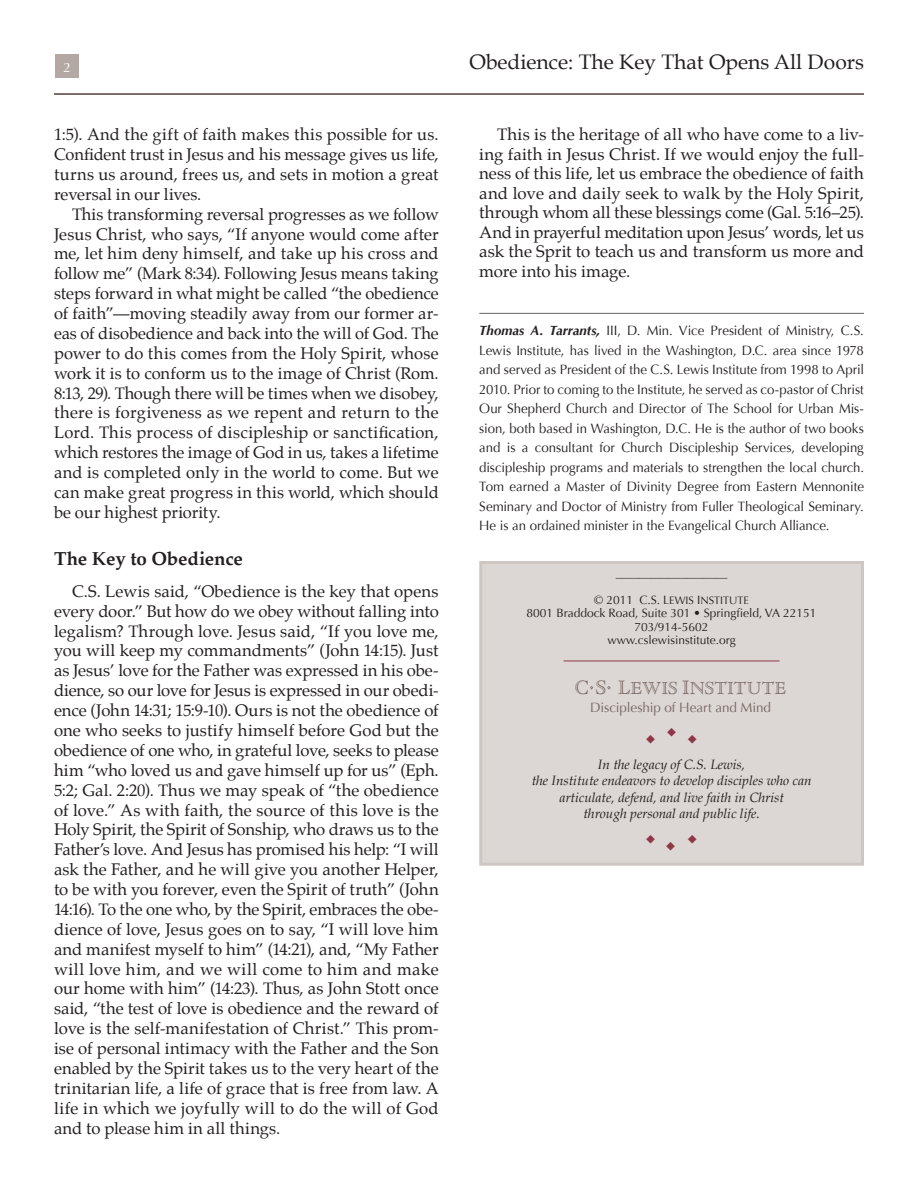
<style>
.page{position:relative;width:918px;height:1188px;background:#fff}
.page>*{position:absolute;margin:0;border:0;box-sizing:border-box;transform-origin:0 0}
.t1{font:21px "Book Antiqua";color:#231f20}
.t2{font:18.9px "Cloister Std Open Face SC900";letter-spacing:.005em;color:#776762}
.t3{font:700 18.75px "Palatino";letter-spacing:-.005em;color:#231f20}
.t4{font:16.5px/20px "Palatino";letter-spacing:.005em;color:#231f20;text-align:justify}
.t5{font:13.5px/19.5px "Optima";letter-spacing:-.005em;color:#231f20;text-align:justify}
.t6{font:italic 13.5px/16.5px "Book Antiqua";color:#231f20;text-align:center}
.t7{font:13.5px "Optima";letter-spacing:-.005em;color:#776762}
.t8{font:13.5px "Optima";color:#fff}
.t9{font:12px/13.5px "Optima";color:#231f20;text-align:center}
.t10{font:10.8px "Optima Regular SC900";color:#231f20}
.s1{font-weight:700;font-style:italic}
.s2{font-family:"Optima";font-size:12px}
.s3{font-size:12px}
.s4{font-size:21px}
</style>
<div class="page">
<div style="left:55px;top:54px;width:24px;height:24px;background:#b3a8a4"></div>
<hr style="left:54px;top:94px;width:810px;height:1px;background:#776762">
<hr style="left:479px;top:313px;width:385px;height:1px;background:#636366">
<div style="left:479px;top:561px;width:385px;height:305px;background:#dcd7d4;border:3px solid #cec6c3"></div>
<hr style="left:564px;top:661px;width:216px;height:1px;background:#8d3747">
<p class="t8" style="left:63px;top:60px;width:9px">2</p>
<p class="t1" style="left:469px;top:49px;width:396px">Obedience: The Key That Opens All Doors</p>
<p class="t4" style="left:54px;top:124px;width:386px">1:5). And the gift of faith makes this possible for us.<br>Confident trust in Jesus and his message gives us life, turns us around, frees us, and sets in motion a great reversal in our lives.</p>
<p class="t4" style="left:54px;top:204px;width:386px;text-indent:18px">This transforming reversal progresses as we follow Jesus Christ, who says, “If anyone would come after me, let him deny himself, and take up his cross and follow me” (Mark 8:34). Following Jesus means taking steps forward in what might be called “the obedience of faith”—moving steadily away from our former ar&shy;eas of disobedience and back into the will of God. The power to do this comes from the Holy Spirit, whose work it is to conform us to the image of Christ (Rom.<br>8:13, 29). Though there will be times when we disobey, there is forgiveness as we repent and return to the Lord. This process of discipleship or sanctification, which restores the image of God in us, takes a lifetime and is completed only in the world to come. But we can make great progress in this world, which should be our highest priority.</p>
<p class="t3" style="left:54px;top:543px;width:190px">The Key to Obedience</p>
<p class="t4" style="left:54px;top:581px;width:386px;text-indent:18px">C.S. Lewis said, “Obedience is the key that opens every door.” But how do we obey without falling into legalism? Through love. Jesus said, “If you love me, you will keep my commandments” (John 14:15). Just as Jesus’ love for the Father was expressed in his obe&shy;dience, so our love for Jesus is expressed in our obedi&shy;ence (John 14:31; 15:9-10). Ours is not the obedience of one who seeks to justify himself before God but the obedience of one who, in grateful love, seeks to please him “who loved us and gave himself up for us” (Eph.<br>5:2; Gal. 2:20). Thus we may speak of “the obedience of love.” As with faith, the source of this love is the Holy Spirit, the Spirit of Sonship, who draws us to the Father’s love. And Jesus has promised his help: “I will ask the Father, and he will give you another Helper, to be with you forever, even the Spirit of truth” (John 14:16). To the one who, by the Spirit, embraces the obe&shy;dience of love, Jesus goes on to say, “I will love him and manifest myself to him” (14:21), and, “My Father will love him, and we will come to him and make our home with him” (14:23). Thus, as John Stott once said, “the test of love is obedience and the reward of love is the self-manifestation of Christ.” This prom&shy;ise of personal intimacy with the Father and the Son enabled by the Spirit takes us to the very heart of the trinitarian life, a life of grace that is free from law. A life in which we joyfully will to do the will of God and to please him in all things.</p>
<p class="t4" style="left:479px;top:125px;width:386px;line-height:19.5px;text-indent:18px">This is the heritage of all who have come to a liv&shy;ing faith in Jesus Christ. If we would enjoy the full&shy;ness of this life, let us embrace the obedience of faith and love and daily seek to walk by the Holy Spirit, through whom all these blessings come (Gal. 5:16–25).<br>And in prayerful meditation upon Jesus’ words, let us ask the Sprit to teach us and transform us more and more into his image.</p>
<p class="t5" style="left:479px;top:321px;width:386px"><span class="s1">Thomas A. Tarrants,</span> III, D. Min. Vice President of Ministry, C.S.<br>Lewis Institute, has lived in the Washington, D.C. area since 1978 and served as President of the C.S. Lewis Institute from 1998 to April 2010. Prior to coming to the Institute, he served as co-pastor of Christ Our Shepherd Church and Director of The School for Urban Mis&shy;sion, both based in Washington, D.C. He is the author of two books and is a consultant for Church Discipleship Services, developing discipleship programs and materials to strengthen the local church.<br>Tom earned a Master of Divinity Degree from Eastern Mennonite Seminary and Doctor of Ministry from Fuller Theological Seminary.<br>He is an ordained minister in the Evangelical Church Alliance.</p>
<p class="t9" style="left:616px;top:566px;width:113px">___________________</p>
<p class="t10" style="left:594px;top:594px;width:156px"><span class="s2">© 2011</span> <span class="s3">C.S. L</span>EWIS <span class="s3">I</span> NSTITUTE</p>
<p class="t9" style="left:527px;top:607px;width:291px">8001 Braddock Road, Suite 301 • Springfield, VA 22151<br>703/914-5602<br>www.cslewisinstitute.org</p>
<p class="t2" style="left:575px;top:677px;width:213px"><span class="s4">C</span><sup>.</sup><span class="s4">S</span><sup>.</sup> <span class="s4">L</span>EWIS <span class="s4">I</span>NSTITUTE</p>
<p class="t7" style="left:590px;top:699px;width:182px">Discipleship of Heart and Mind</p>
<p class="t6" style="left:532px;top:756px;width:281px">In the legacy of C.S. Lewis,<br>the Institute endeavors to develop disciples who can articulate, defend, and live faith in Christ<br>through personal and public life.</p>
</div>
